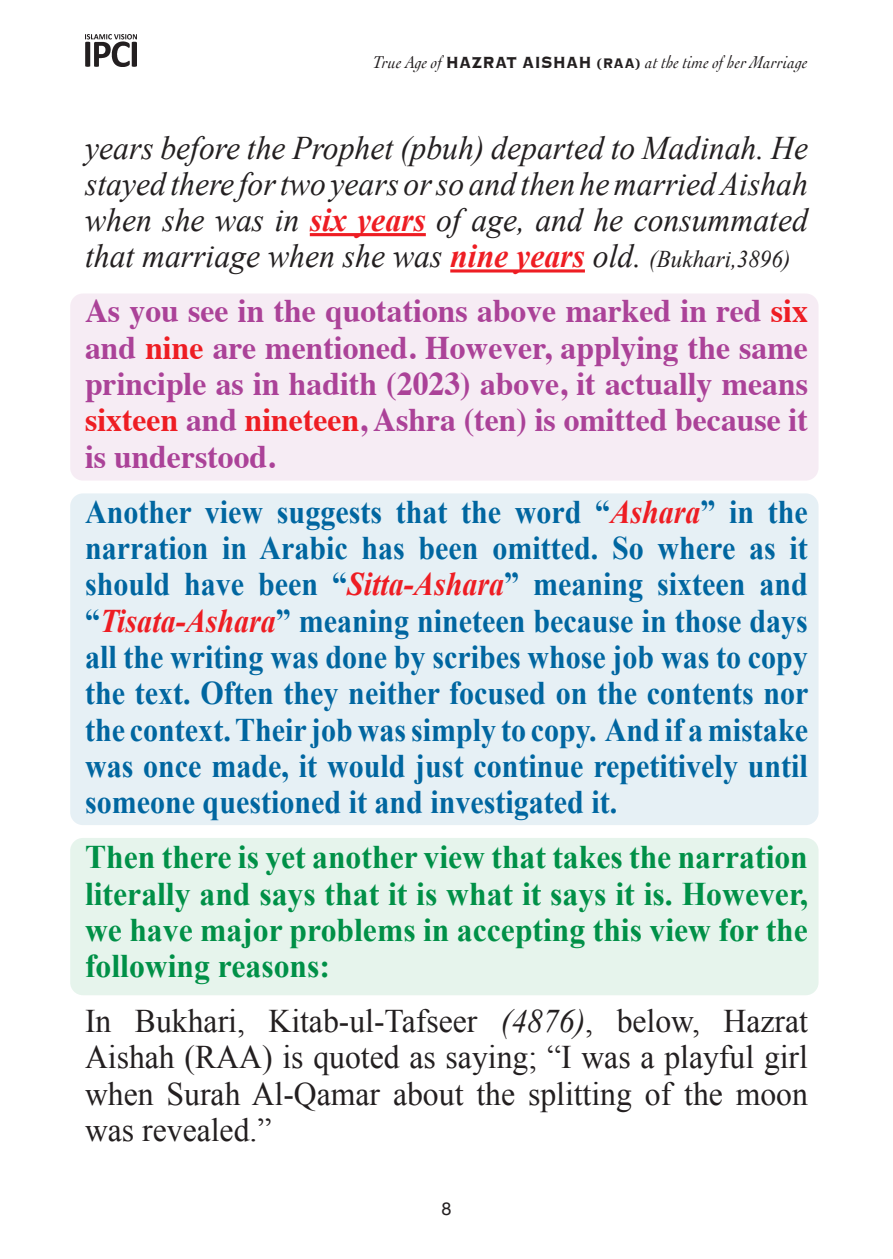
<style>
.page{position:relative;width:893px;height:1259px;background:#fff}
.page>*{position:absolute;margin:0;border:0;box-sizing:border-box;transform-origin:0 0}
.t1{font:700 33px/36.3px "Times New Roman";color:#0066a0;text-align:justify;scale:.91 1}
.t2{font:700 33px/36.3px "Times";color:#ab4298;text-align:justify;scale:.96 1}
.t3{font:italic 33px/36px "Times New Roman";color:#231f20;text-align:justify;scale:.96 1}
.t4{font:700 33px/36.3px "Times New Roman";color:#009047;text-align:justify;scale:.96 1}
.t5{font:33px/36.3px "Times New Roman";color:#231f20;text-align:justify;scale:.96 1}
.t6{font:italic 18px "Cochin";letter-spacing:.02em;color:#231f20;scale:.89 1}
.t7{font:18px "Helvetica Neue";color:#231f20}
.s1{font-family:"Copperplate";font-weight:700;font-style:normal;font-size:21px}
.s2{font-family:"Copperplate";font-weight:700;font-style:normal}
.s3{font-weight:700;color:#ee1d23}
.s4{font-size:24px}
.s5{color:#ee1d23}
.s6{font-style:italic;color:#ee1d23}
.s7{font-style:italic}
</style>
<div class="page">
<img style="left:85px;top:34px;width:52px;height:32px">
<div style="left:70px;top:293px;width:749px;height:187px;background:#f6ecf4;border-radius:13px"></div>
<div style="left:70px;top:493px;width:749px;height:332px;background:#e6f0f5;border-radius:13px"></div>
<div style="left:70px;top:838px;width:749px;height:157px;background:#e6f4ec;border-radius:13px"></div>
<hr style="left:310px;top:233px;width:116px;height:3px;background:#ee1d23">
<hr style="left:450px;top:269px;width:135px;height:3px;background:#ee1d23">
<p class="t6" style="left:373px;top:50px;width:490px">True Age of <span class="s1">HAZRAT AISHAH</span> <span class="s2">(RAA)</span> at the time of her Marriage</p>
<p class="t3" style="left:85px;top:129px;width:755px">years before the Prophet (pbuh) departed to Madinah. He stayed there for two years or so and then he married Aishah when she was in <span class="s3">six years</span> of age, and he consummated that marriage when she was <span class="s3">nine years</span> old. <span class="s4">(Bukhari,3896)</span></p>
<p class="t2" style="left:85px;top:289px;width:755px">As you see in the quotations above marked in red <span class="s5">six </span>and <span class="s5">nine</span> are mentioned. However, applying the same principle as in hadith (2023) above, it actually means <span class="s5">sixteen</span> and <span class="s5">nineteen</span>, Ashra (ten) is omitted because it is understood.</p>
<p class="t1" style="left:85px;top:492px;width:796px">Another view suggests that the word “<span class="s6">Ashara</span>” in the narration in Arabic has been omitted. So where as it should have been “<span class="s6">Sitta-Ashara</span>” meaning sixteen and “<span class="s6">Tisata-Ashara</span>” meaning nineteen because in those days all the writing was done by scribes whose job was to copy the text. Often they neither focused on the contents nor the context. Their job was simply to copy. And if a mistake was once made, it would just continue repetitively until someone questioned it and investigated it.</p>
<p class="t4" style="left:85px;top:838px;width:755px">Then there is yet another view that takes the narration literally and says that it is what it says it is. However, we have major problems in accepting this view for the following reasons:</p>
<p class="t5" style="left:85px;top:1002px;width:755px">In Bukhari, Kitab-ul-Tafseer <span class="s7">(4876)</span>, below, Hazrat Aishah (RAA) is quoted as saying; “I was a playful girl when Surah Al-Qamar about the splitting of the moon was revealed.”</p>
<p class="t7" style="left:441px;top:1195px;width:12px">8</p>
</div>
